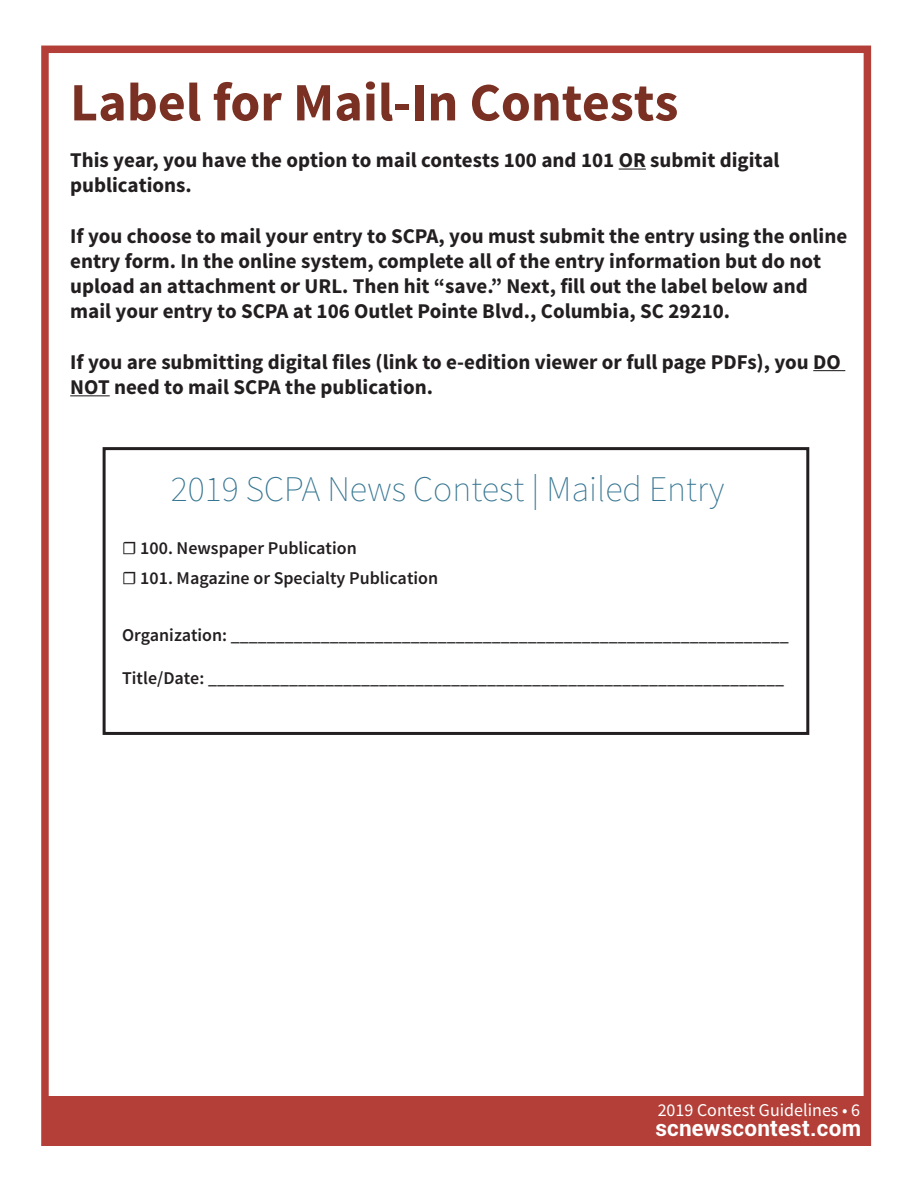
<style>
.page{position:relative;width:918px;height:1188px;background:#fff}
.page>*{position:absolute;margin:0;border:0;box-sizing:border-box;transform-origin:0 0}
.t1{font:700 54px "Source Sans Pro";color:#7a3022}
.t2{font:200 36px "Source Sans Pro";color:#357591}
.t3{font:700 22.5px "Roboto";letter-spacing:.01em;color:#fff}
.t4{font:700 21px/25.2px "Source Sans Pro";color:#231f20}
.t5{font:600 18px/30px "Source Sans Pro";color:#231f20}
.t6{font:18px "Source Sans Pro";color:#fff}
</style>
<div class="page">
<div style="left:41px;top:46px;width:830px;height:1100px;border:8px solid #b33f38"></div>
<div style="left:43px;top:1096px;width:824px;height:47px;background:#b33f38"></div>
<div style="left:103px;top:447px;width:706px;height:288px;border:3px solid #231f20"></div>
<svg style="left:619px;top:169px;width:27px;height:1px"></svg>
<hr style="left:813px;top:370px;width:32px;height:1px;background:#231f20">
<hr style="left:70px;top:395px;width:40px;height:1px;background:#231f20">
<h1 class="t1" style="left:70px;top:82px;width:610px">Label for Mail-In Contests</h1>
<p class="t4" style="left:70px;top:149px;width:711px">This year, you have the option to mail contests 100 and 101 OR submit digital publications.</p>
<p class="t4" style="left:70px;top:225px;width:779px">If you choose to mail your entry to SCPA, you must submit the entry using the online entry form. In the online system, complete all of the entry information but do not upload an attachment or URL. Then hit “save.” Next, fill out the label below and mail your entry to SCPA at 106 Outlet Pointe Blvd., Columbia, SC 29210.</p>
<p class="t4" style="left:70px;top:351px;width:772px">If you are submitting digital files (link to e-edition viewer or full page PDFs), you DO<br>NOT need to mail SCPA the publication.</p>
<h2 class="t2" style="left:171px;top:467px;width:555px">2019 SCPA News Contest | Mailed Entry</h2>
<p class="t5" style="left:122px;top:533px;width:318px">☐ 100. Newspaper Publication<br>☐ 101. Magazine or Specialty Publication</p>
<p class="t5" style="left:122px;top:620px;width:668px">Organization: ______________________________________________________________</p>
<p class="t5" style="left:122px;top:663px;width:663px">Title/Date: ________________________________________________________________</p>
<p class="t6" style="left:658px;top:1103px;width:204px">2019 Contest Guidelines • 6</p>
<p class="t3" style="left:655px;top:1115px;width:207px">scnewscontest.com</p>
</div>
